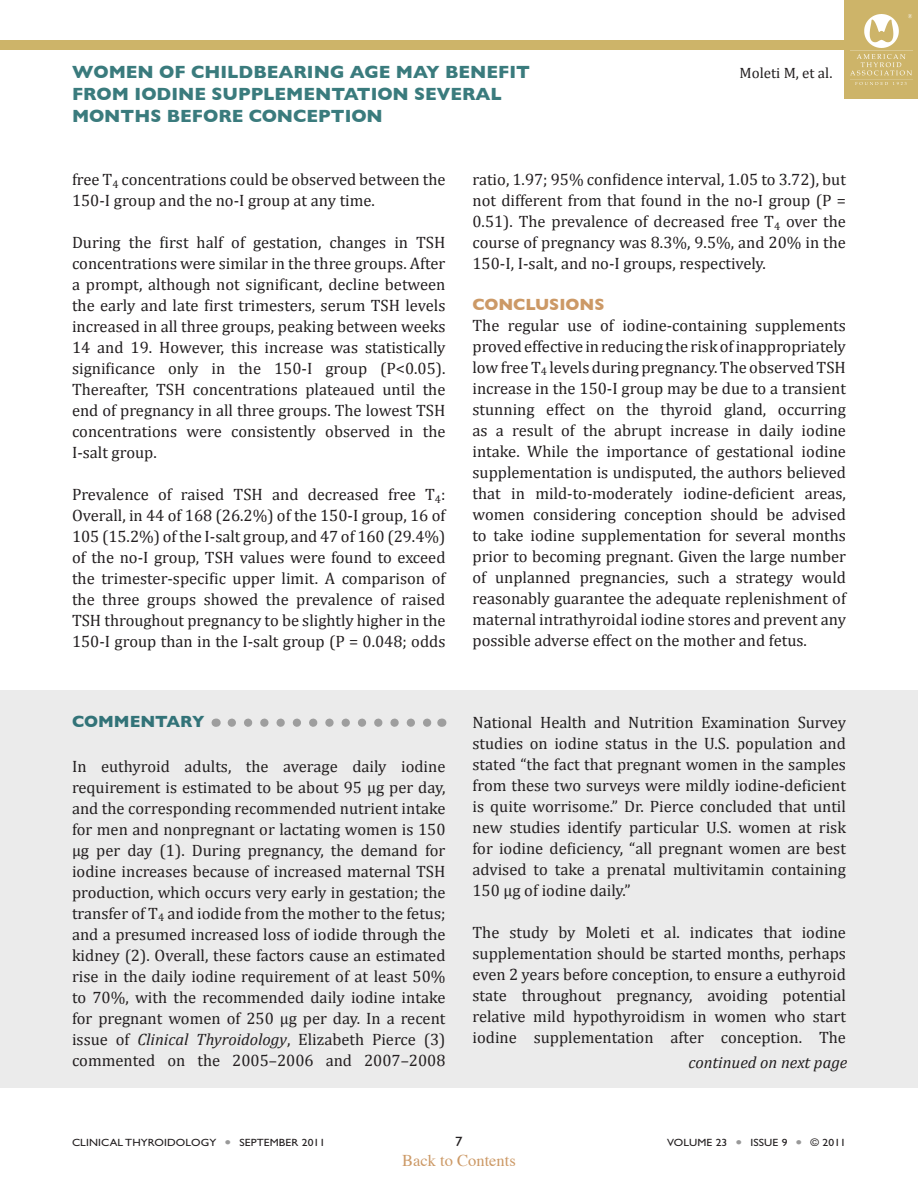
<style>
.page{position:relative;width:918px;height:1188px;background:#fff}
.page>*{position:absolute;margin:0;border:0;box-sizing:border-box;transform-origin:0 0}
.Topic_Header_page_2{font:700 18px/21.6px "Gill Sans";color:#3a7b7d}
.body_summary{font:16.5px/21px "Cambria";color:#231f20;text-align:justify}
.body_summary-2{font:italic 16.5px "Cambria";color:#231f20}
.t1{font:16.5px "Times";color:#c96}
.Body_Head_2{font:700 16.5px "Gill Sans";color:#c96}
.Commentary{font:700 16.5px "Gill Sans";color:#327378}
.Topic_Header_page_2-2{font:15px "Cambria";color:#231f20}
.t2{font:13.5px "Gill Sans Std";color:#231f20;scale:1.1 1}
.t3{font:10.5px "Gill Sans Std";letter-spacing:.01em;color:#231f20;scale:1.1 1}
.s1{font-style:italic}
.s2{color:#999}
</style>
<div class="page">
<div style="left:0;top:690px;width:918px;height:398px;background:#ebebeb"></div>
<div style="left:0;top:40px;width:918px;height:10px;background:#cdb469"></div>
<svg style="left:232px;top:719px;width:200px;height:8px"></svg>
<div style="left:845px;top:0;width:73px;height:99px;background:#cdb469"></div>
<img style="left:851px;top:14px;width:61px;height:71px">
<p class="Topic_Header_page_2" style="left:72px;top:61px;width:459px">WOMEN OF CHILDBEARING AGE MAY BENEFIT</p>
<p class="Topic_Header_page_2-2" style="left:740px;top:64px;width:94px">Moleti M, et al.</p>
<p class="Topic_Header_page_2" style="left:72px;top:83px;width:431px">FROM IODINE SUPPLEMENTATION SEVERAL<br>MONTHS BEFORE CONCEPTION</p>
<p class="body_summary" style="left:72px;top:169px;width:375px">free T<sub>4</sub> concentrations could be observed between the<br>150-I group and the no-I group at any time.</p>
<p class="body_summary" style="left:72px;top:232px;width:375px">During the first half of gestation, changes in TSH concentrations were similar in the three groups. After a prompt, although not significant, decline between the early and late first trimesters, serum TSH levels increased in all three groups, peaking between weeks 14 and 19. However, this increase was statistically significance only in the 150-I group (P&lt;0.05).<br>Thereafter, TSH concentrations plateaued until the end of pregnancy in all three groups. The lowest TSH concentrations were consistently observed in the I-salt group.</p>
<p class="body_summary" style="left:72px;top:484px;width:375px">Prevalence of raised TSH and decreased free T<sub>4</sub>:<br>Overall, in 44 of 168 (26.2%) of the 150-I group, 16 of 105 (15.2%) of the I-salt group, and 47 of 160 (29.4%) of the no-I group, TSH values were found to exceed the trimester-specific upper limit. A comparison of the three groups showed the prevalence of raised TSH throughout pregnancy to be slightly higher in the 150-I group than in the I-salt group (P = 0.048; odds</p>
<p class="Commentary" style="left:72px;top:712px;width:134px">COMMENTARY</p>
<p class="body_summary" style="left:72px;top:756px;width:375px">In euthyroid adults, the average daily iodine requirement is estimated to be about 95 µg per day, and the corresponding recommended nutrient intake for men and nonpregnant or lactating women is 150 µg per day (1). During pregnancy, the demand for iodine increases because of increased maternal TSH production, which occurs very early in gestation; the transfer of T<sub>4</sub> and iodide from the mother to the fetus; and a presumed increased loss of iodide through the kidney (2). Overall, these factors cause an estimated rise in the daily iodine requirement of at least 50% to 70%, with the recommended daily iodine intake for pregnant women of 250 µg per day. In a recent issue of <span class="s1">Clinical Thyroidology</span>, Elizabeth Pierce (3) commented on the 2005–2006 and 2007–2008</p>
<p class="body_summary" style="left:472px;top:169px;width:375px">ratio, 1.97; 95% confidence interval, 1.05 to 3.72), but not different from that found in the no-I group (P = 0.51). The prevalence of decreased free T<sub>4</sub> over the course of pregnancy was 8.3%, 9.5%, and 20% in the 150-I, I-salt, and no-I groups, respectively.</p>
<p class="Body_Head_2" style="left:472px;top:295px;width:133px">CONCLUSIONS</p>
<p class="body_summary" style="left:472px;top:315px;width:375px">The regular use of iodine-containing supplements proved effective in reducing the risk of inappropriately low free T<sub>4</sub> levels during pregnancy. The observed TSH increase in the 150-I group may be due to a transient stunning effect on the thyroid gland, occurring as a result of the abrupt increase in daily iodine intake. While the importance of gestational iodine supplementation is undisputed, the authors believed that in mild-to-moderately iodine-deficient areas, women considering conception should be advised to take iodine supplementation for several months prior to becoming pregnant. Given the large number of unplanned pregnancies, such a strategy would reasonably guarantee the adequate replenishment of maternal intrathyroidal iodine stores and prevent any possible adverse effect on the mother and fetus.</p>
<p class="body_summary" style="left:472px;top:712px;width:375px">National Health and Nutrition Examination Survey studies on iodine status in the U.S. population and stated “the fact that pregnant women in the samples from these two surveys were mildly iodine-deficient is quite worrisome.” Dr. Pierce concluded that until new studies identify particular U.S. women at risk for iodine deficiency, “all pregnant women are best advised to take a prenatal multivitamin containing 150 µg of iodine daily.”</p>
<p class="body_summary" style="left:472px;top:922px;width:375px">The study by Moleti et al. indicates that iodine supplementation should be started months, perhaps even 2 years before conception, to ensure a euthyroid state throughout pregnancy, avoiding potential relative mild hypothyroidism in women who start iodine supplementation after conception. The</p>
<p class="body_summary-2" style="left:688px;top:1052px;width:160px">continued on next page</p>
<p class="t3" style="left:72px;top:1137px;width:232px">CLINICAL THYROIDOLOGY <span class="s2">●</span> SEPTEMBER 2011</p>
<p class="t2" style="left:455px;top:1134px;width:8px">7</p>
<p class="t3" style="left:667px;top:1137px;width:164px">VOLUME 23 <span class="s2">●</span> ISSUE 9 <span class="s2">●</span> © 2011</p>
<p class="t1" style="left:402px;top:1145px;width:115px">Back to Contents</p>
</div>
